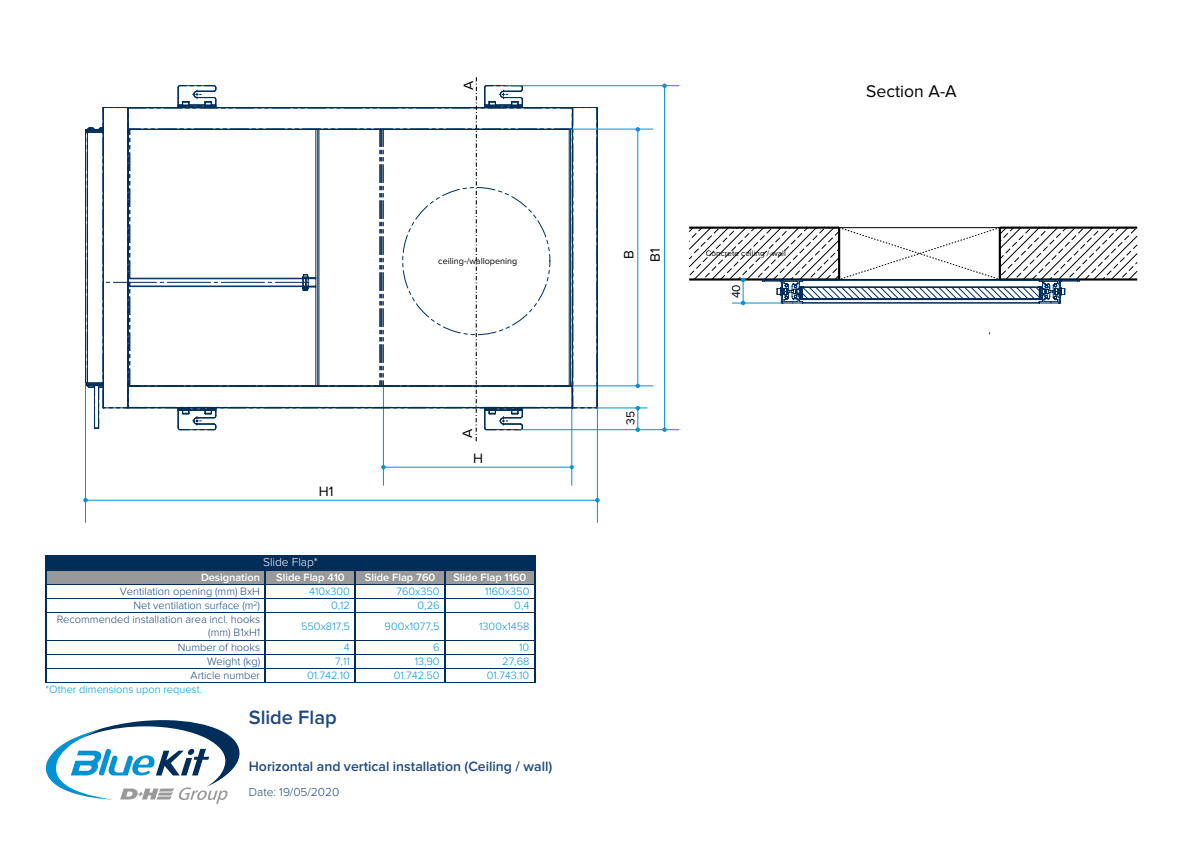
<style>
.page{position:relative;width:1191px;height:842px;background:#fff}
.page>*{position:absolute;margin:0;border:0;box-sizing:border-box;transform-origin:0 0}
.t1{font:600 20px "Proxima Nova";color:#1f497d}
.t2{font:17.5px "Proxima Nova";color:#000}
.t3{font:600 14px "Proxima Nova";color:#1f497d}
.t4{font:14px "Proxima Nova";color:#000}
.t5{font:300 12px "Proxima Nova";color:#1f497d}
.t6{font:300 12px "Proxima Nova";color:#fff}
.t7{font:12px "Proxima Nova";color:#000}
.t8{font:300 11px "Proxima Nova";color:#0092d4}
.t9{font:300 11px/13.3px "Proxima Nova";color:#1f497d;text-align:right}
.t10{font:600 11px "Proxima Nova";color:#fff}
.t11{font:9px "Proxima Nova";color:#000}
.t12{font:8.2px "Proxima Nova";color:#000}
.s1{color:#0093d5}
</style>
<div class="page">
<hr style="left:637px;top:129px;width:1px;height:257px;background:#0092d4">
<hr style="left:383px;top:467px;width:188px;height:1px;background:#0092d4">
<hr style="left:383px;top:381px;width:1px;height:105px;background:#0092d4">
<hr style="left:571px;top:382px;width:1px;height:104px;background:#0092d4">
<svg style="left:381px;top:465px;width:5px;height:4px"></svg>
<svg style="left:570px;top:465px;width:4px;height:4px"></svg>
<hr style="left:569px;top:386px;width:84px;height:1px;background:#0092d4">
<svg style="left:635px;top:384px;width:5px;height:4px"></svg>
<svg style="left:635px;top:127px;width:5px;height:5px"></svg>
<hr style="left:569px;top:129px;width:84px;height:1px;background:#0092d4">
<hr style="left:597px;top:407px;width:1px;height:116px;background:#0092d4">
<hr style="left:85px;top:383px;width:1px;height:140px;background:#0092d4">
<hr style="left:86px;top:500px;width:511px;height:1px;background:#0092d4">
<svg style="left:83px;top:498px;width:5px;height:4px"></svg>
<hr style="left:505px;top:86px;width:174px;height:1px;background:#0092d4">
<hr style="left:518px;top:429px;width:161px;height:1px;background:#0092d4">
<hr style="left:664px;top:86px;width:1px;height:344px;background:#0092d4">
<svg style="left:662px;top:84px;width:5px;height:4px"></svg>
<svg style="left:662px;top:427px;width:5px;height:5px"></svg>
<hr style="left:597px;top:408px;width:50px;height:1px;background:#0092d4">
<svg style="left:635px;top:406px;width:5px;height:26px"></svg>
<svg style="left:689px;top:227px;width:448px;height:78px"></svg>
<svg style="left:85px;top:77px;width:513px;height:364px"></svg>
<div style="left:47px;top:555px;width:487px;height:15px;background:#002d59"></div>
<div style="left:47px;top:570px;width:218px;height:14px;background:#999"></div>
<div style="left:266px;top:570px;width:88px;height:14px;background:#999"></div>
<div style="left:356px;top:570px;width:88px;height:14px;background:#999"></div>
<div style="left:446px;top:570px;width:88px;height:14px;background:#999"></div>
<hr style="left:47px;top:570px;width:218px;height:1px;background:#002d59">
<hr style="left:265px;top:570px;width:89px;height:1px;background:#002d59">
<hr style="left:355px;top:570px;width:89px;height:1px;background:#002d59">
<hr style="left:445px;top:570px;width:89px;height:1px;background:#002d59">
<hr style="left:47px;top:584px;width:218px;height:1px;background:#002d59">
<hr style="left:266px;top:584px;width:88px;height:1px;background:#002d59">
<hr style="left:356px;top:584px;width:88px;height:1px;background:#002d59">
<hr style="left:446px;top:584px;width:88px;height:1px;background:#002d59">
<hr style="left:47px;top:598px;width:218px;height:1px;background:#002d59">
<hr style="left:266px;top:598px;width:88px;height:1px;background:#002d59">
<hr style="left:356px;top:598px;width:88px;height:1px;background:#002d59">
<hr style="left:446px;top:598px;width:88px;height:1px;background:#002d59">
<hr style="left:47px;top:612px;width:218px;height:1px;background:#002d59">
<hr style="left:266px;top:612px;width:88px;height:1px;background:#002d59">
<svg style="left:354px;top:570px;width:2px;height:43px"></svg>
<hr style="left:356px;top:612px;width:88px;height:1px;background:#002d59">
<svg style="left:444px;top:570px;width:2px;height:43px"></svg>
<hr style="left:446px;top:612px;width:88px;height:1px;background:#002d59">
<hr style="left:354px;top:613px;width:2px;height:27px;background:#002d59">
<hr style="left:444px;top:613px;width:2px;height:27px;background:#002d59">
<hr style="left:47px;top:640px;width:218px;height:1px;background:#002d59">
<hr style="left:266px;top:640px;width:88px;height:1px;background:#002d59">
<hr style="left:356px;top:640px;width:88px;height:1px;background:#002d59">
<hr style="left:446px;top:640px;width:88px;height:1px;background:#002d59">
<hr style="left:47px;top:654px;width:218px;height:1px;background:#002d59">
<hr style="left:266px;top:654px;width:88px;height:1px;background:#002d59">
<hr style="left:356px;top:654px;width:88px;height:1px;background:#002d59">
<hr style="left:446px;top:654px;width:88px;height:1px;background:#002d59">
<hr style="left:47px;top:668px;width:218px;height:1px;background:#002d59">
<hr style="left:266px;top:668px;width:88px;height:1px;background:#002d59">
<hr style="left:356px;top:668px;width:88px;height:1px;background:#002d59">
<hr style="left:446px;top:668px;width:88px;height:1px;background:#002d59">
<svg style="left:46px;top:555px;width:1px;height:127px"></svg>
<hr style="left:46px;top:682px;width:219px;height:1px;background:#002d59">
<svg style="left:265px;top:571px;width:1px;height:111px"></svg>
<hr style="left:265px;top:682px;width:89px;height:1px;background:#002d59">
<svg style="left:354px;top:640px;width:2px;height:43px"></svg>
<hr style="left:355px;top:682px;width:89px;height:1px;background:#002d59">
<svg style="left:444px;top:640px;width:2px;height:43px"></svg>
<hr style="left:445px;top:682px;width:89px;height:1px;background:#002d59">
<svg style="left:534px;top:555px;width:1px;height:128px"></svg>
<svg style="left:46px;top:720px;width:194px;height:84px"></svg>
<p class="t4" style="left:460px;top:90px;width:11px;rotate:-90deg">A</p>
<p class="t11" style="left:438px;top:256px;width:80px">ceiling-/wallopening</p>
<p class="t4" style="left:459px;top:438px;width:11px;rotate:-90deg">A</p>
<p class="t4" style="left:319px;top:483px;width:16px">H1</p>
<p class="t6" style="left:263px;top:555px;width:56px">Slide Flap*</p>
<p class="t4" style="left:473px;top:450px;width:11px">H</p>
<p class="t10" style="left:201px;top:571px;width:61px">Designation</p>
<p class="t10" style="left:276px;top:571px;width:70px">Slide Flap 410</p>
<p class="t10" style="left:365px;top:571px;width:72px">Slide Flap 760</p>
<p class="t10" style="left:453px;top:571px;width:74px">Slide Flap 1160</p>
<p class="t9" style="left:120px;top:585px;width:142px">Ventilation opening (mm) BxH</p>
<p class="t8" style="left:309px;top:585px;width:42px">410x300</p>
<p class="t8" style="left:396px;top:585px;width:45px">760x350</p>
<p class="t8" style="left:485px;top:585px;width:46px">1160x350</p>
<p class="t9" style="left:133px;top:599px;width:128px">Net ventilation surface (m<sup>2</sup>)</p>
<p class="t8" style="left:331px;top:599px;width:20px">0,12</p>
<p class="t8" style="left:417px;top:599px;width:24px">0,26</p>
<p class="t8" style="left:514px;top:599px;width:17px">0,4</p>
<p class="t9" style="left:57px;top:613px;width:205px">Recommended installation area incl. hooks (mm) B1xH1</p>
<p class="t8" style="left:301px;top:620px;width:50px">550x817,5</p>
<p class="t8" style="left:384px;top:620px;width:57px">900x1077,5</p>
<p class="t8" style="left:479px;top:620px;width:52px">1300x1458</p>
<p class="t9" style="left:178px;top:640px;width:84px">Number of hooks</p>
<p class="t8" style="left:344px;top:641px;width:7px">4</p>
<p class="t8" style="left:433px;top:641px;width:8px">6</p>
<p class="t8" style="left:519px;top:641px;width:12px">10</p>
<p class="t9" style="left:207px;top:655px;width:55px">Weight (kg)</p>
<p class="t8" style="left:335px;top:655px;width:16px">7,11</p>
<p class="t8" style="left:415px;top:655px;width:26px">13,90</p>
<p class="t8" style="left:502px;top:655px;width:29px">27,68</p>
<p class="t9" style="left:190px;top:669px;width:71px">Article number</p>
<p class="t8" style="left:307px;top:669px;width:44px">01.742.10</p>
<p class="t8" style="left:394px;top:669px;width:47px">01.742.50</p>
<p class="t8" style="left:487px;top:669px;width:44px">01.743.10</p>
<p class="t8" style="left:46px;top:683px;width:158px">*Other dimensions <span class="s1">upon request.</span></p>
<h1 class="t1" style="left:249px;top:705px;width:89px">Slide Flap</h1>
<p class="t3" style="left:249px;top:758px;width:305px">Horizontal and vertical installation (Ceiling / wall)</p>
<p class="t5" style="left:249px;top:785px;width:92px">Date: 19/05/2020</p>
<p class="t4" style="left:647px;top:262px;width:15px;rotate:-90deg">B1</p>
<p class="t4" style="left:621px;top:259px;width:10px;rotate:-90deg">B</p>
<p class="t12" style="left:706px;top:248px;width:82px">Concrete ceiling /-wall</p>
<p class="t7" style="left:623px;top:425px;width:15px;rotate:-90deg">35</p>
<p class="t7" style="left:729px;top:298px;width:16px;rotate:-90deg">40</p>
<h2 class="t2" style="left:866px;top:81px;width:92px">Section A-A</h2>
</div>
